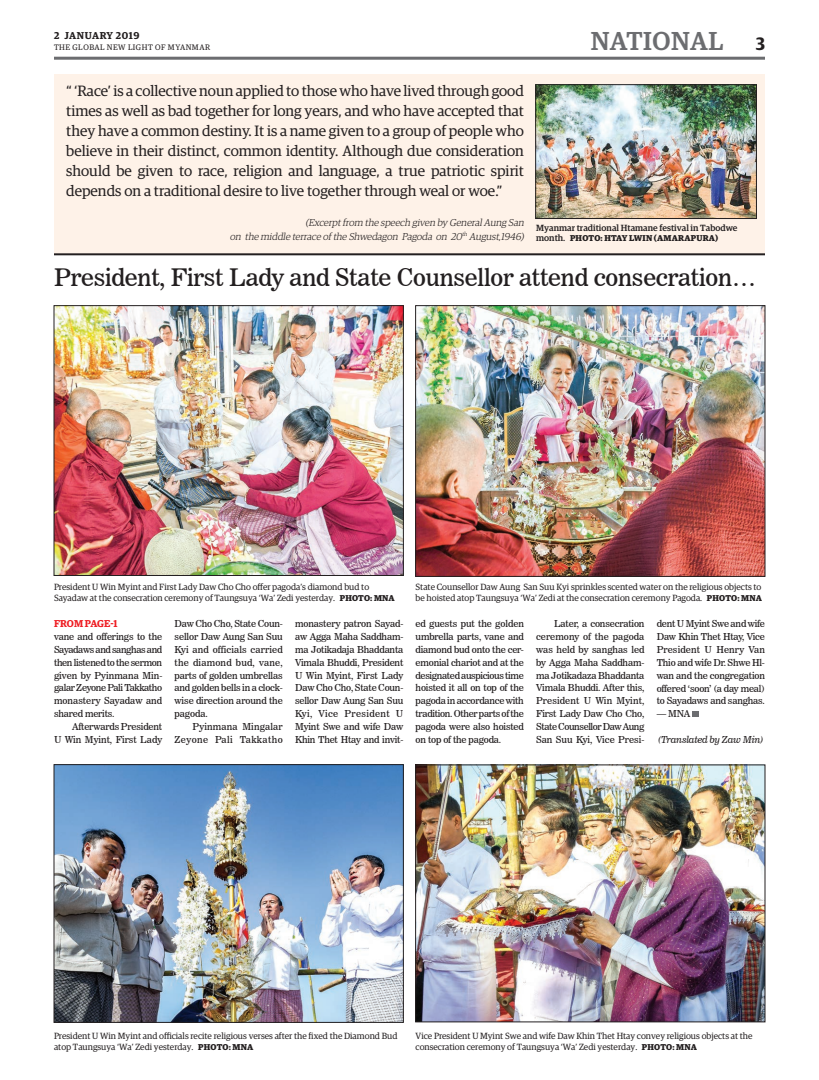
<style>
.page{position:relative;width:819px;height:1080px;background:#fff}
.page>*{position:absolute;margin:0;border:0;box-sizing:border-box;transform-origin:0 0}
.t1{font:500 26px "Guardian Egyp";letter-spacing:.02em;color:#6c6d70}
.t2{font:24px "News 706 BT Roman C";letter-spacing:-.01em;color:#231f20}
.t3{font:15px/20px "Guardian Egyp";color:#231f20;text-align:justify}
.t4{font:italic 300 10px/14px "Guardian Egyp";color:#231f20;text-align:right}
.t5{font:600 10px "Guardian Egyp";letter-spacing:.06em;color:#231f20}
.t6{font:600 10px "Guardian Egyp";letter-spacing:-.005em;color:#ee1d23}
.t7{font:9.5px/12.9px "News 706 BT Roman C";letter-spacing:-.02em;color:#231f20;text-align:justify}
.t8{font:9.5px/12.9px "News 706 BT Roman C";letter-spacing:.015em;color:#231f20;text-align:right}
.t9{font:9.5px "News 706 BT Italic C";letter-spacing:-.02em;color:#231f20}
.t10{font:9px/10.8px "Guardian Egyp";color:#231f20}
.t11{font:500 9px "Guardian Egyp";color:#231f20}
.t12{font:700 8.5px "Guardian Egyp";letter-spacing:.02em;color:#231f20}
.t13{font:8px "Guardian Egyp";letter-spacing:.06em;color:#231f20}
.s1{font-weight:600;font-size:18px;color:#231f20}
.s2{font-weight:500;font-size:9px}
.s3{font-weight:700;font-size:8.5px}
</style>
<div class="page">
<hr style="left:54px;top:57px;width:711px;height:3px;background:#6c6d70">
<div style="left:54px;top:74px;width:711px;height:179px;background:#fef2e8"></div>
<img style="left:538px;top:87px;width:217px;height:130px">
<div style="left:536px;top:85px;width:221px;height:134px;border:1px solid #231f20"></div>
<hr style="left:54px;top:253px;width:711px;height:2px;background:#231f20">
<img style="left:56px;top:308px;width:346px;height:266px">
<div style="left:54px;top:306px;width:350px;height:270px;border:1px solid #231f20"></div>
<img style="left:417px;top:767px;width:346px;height:253px">
<div style="left:415px;top:765px;width:350px;height:257px;border:1px solid #231f20"></div>
<img style="left:417px;top:308px;width:346px;height:267px">
<div style="left:415px;top:306px;width:350px;height:271px;border:1px solid #231f20"></div>
<div style="left:692px;top:711px;width:7px;height:6px;background:#6c6d70"></div>
<img style="left:56px;top:767px;width:346px;height:254px">
<div style="left:54px;top:765px;width:350px;height:258px;border:1px solid #231f20"></div>
<h1 class="t1" style="left:591px;top:23px;width:176px">NATIONAL <span class="s1">3</span></h1>
<p class="t5" style="left:54px;top:28px;width:87px">2 JANUARY 2019</p>
<p class="t13" style="left:54px;top:42px;width:158px">THE GLOBAL NEW LIGHT OF MYANMAR</p>
<p class="t3" style="left:66px;top:79px;width:459px">“ ‘Race’ is a collective noun applied to those who have lived through good times as well as bad together for long years, and who have accepted that they have a common destiny. It is a name given to a group of people who believe in their distinct, common identity. Although due consideration should be given to race, religion and language, a true patriotic spirit depends on a traditional desire to live together through weal or woe.”</p>
<p class="t4" style="left:230px;top:215px;width:298px">(Excerptfrom the speech given by GeneralAung San<br>on the middle terrace of the Shwedagon Pagoda on 20<sup>th</sup> August,1946)</p>
<p class="t11" style="left:536px;top:221px;width:203px">Myanmar traditional Htamane festival in Tabodwe</p>
<p class="t12" style="left:536px;top:232px;width:184px"><span class="s2">month.</span> PHOTO: HTAY LWIN (AMARAPURA)</p>
<h2 class="t2" style="left:54px;top:262px;width:704px">President, First Lady and State Counsellor attend consecration…</h2>
<p class="t10" style="left:54px;top:581px;width:342px">President U Win Myint and First Lady Daw Cho Cho offer pagoda’s diamond bud to<br>Sayadaw at the consecration ceremony of Taungsuya ‘Wa’ Zedi yesterday. <span class="s3">PHOTO: MNA</span></p>
<p class="t10" style="left:416px;top:581px;width:348px">State Counsellor Daw Aung San Suu Kyi sprinkles scented water on the religious objects to be hoisted atop Taungsuya ‘Wa’ Zedi at the consecration ceremony Pagoda. <span class="s3">PHOTO: MNA</span></p>
<p class="t6" style="left:54px;top:616px;width:65px">FROM PAGE-1</p>
<p class="t7" style="left:54px;top:630px;width:110px">vane and offerings to the Sayadaws and sanghas and then listened to the sermon given by Pyinmana Min&shy;galar Zeyone Pali Takkatho monastery Sayadaw and shared merits.</p>
<p class="t7" style="left:54px;top:720px;width:110px;text-align:right">Afterwards President<br>U Win Myint, First Lady</p>
<p class="t7" style="left:175px;top:617px;width:110px">Daw Cho Cho, State Coun&shy;sellor Daw Aung San Suu Kyi and officials carried the diamond bud, vane, parts of golden umbrellas and golden bells in a clock&shy;wise direction around the pagoda.</p>
<p class="t8" style="left:175px;top:720px;width:110px">Pyinmana Mingalar<br>Zeyone Pali Takkatho</p>
<p class="t7" style="left:295px;top:617px;width:110px">monastery patron Sayad&shy;aw Agga Maha Saddham&shy;ma Jotikadaja Bhaddanta Vimala Bhuddi, President U Win Myint, First Lady Daw Cho Cho, State Coun&shy;sellor Daw Aung San Suu Kyi, Vice President U Myint Swe and wife Daw Khin Thet Htay and invit-</p>
<p class="t7" style="left:416px;top:617px;width:110px">ed guests put the golden umbrella parts, vane and diamond bud onto the cer&shy;emonial chariot and at the designated auspicious time hoisted it all on top of the pagoda in accordance with tradition. Other parts of the pagoda were also hoisted on top of the pagoda.</p>
<p class="t7" style="left:536px;top:617px;width:110px;text-indent:18px">Later, a consecration ceremony of the pagoda was held by sanghas led by Agga Maha Saddham&shy;ma Jotikadaza Bhaddanta Vimala Bhuddi. After this, President U Win Myint, First Lady Daw Cho Cho, State Counsellor Daw Aung San Suu Kyi, Vice Presi-</p>
<p class="t7" style="left:657px;top:617px;width:110px">dent U Myint Swe and wife Daw Khin Thet Htay, Vice President U Henry Van Thio and wife Dr. Shwe Hl&shy;wan and the congregation offered ‘soon’ (a day meal) to Sayadaws and sanghas.</p>
<p class="t7" style="left:657px;top:707px;width:35px">— MNA</p>
<p class="t9" style="left:658px;top:734px;width:107px">(Translated by Zaw Min)</p>
<p class="t10" style="left:54px;top:1030px;width:345px">President U Win Myint and officials recite religious verses after the fixed the Diamond Bud atop Taungsuya ‘Wa’ Zedi yesterday. <span class="s3">PHOTO: MNA</span></p>
<p class="t10" style="left:416px;top:1030px;width:339px">Vice President U Myint Swe and wife Daw Khin Thet Htay convey religious objects at the consecration ceremony of Taungsuya ‘Wa’ Zedi yesterday. <span class="s3">PHOTO: MNA</span></p>
</div>
